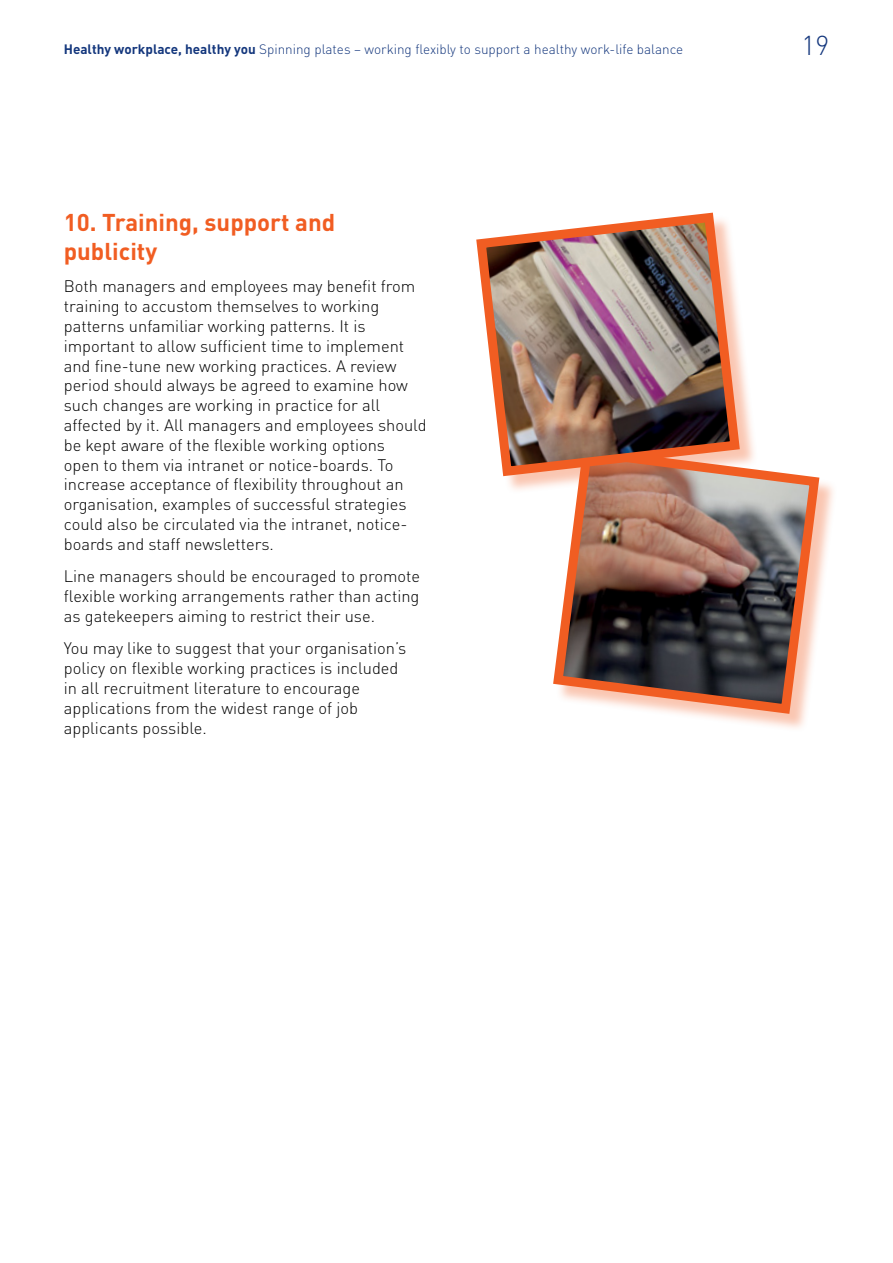
<style>
.page{position:relative;width:893px;height:1263px;background:#fff}
.page>*{position:absolute;margin:0;border:0;box-sizing:border-box;transform-origin:0 0}
.t1{font:300 27px "DINOT";color:#14377d}
.t2{font:700 24px/28.8px "DINOT";color:#f15d22}
.t3{font:300 16.5px/19.8px "DINOT";color:#000}
.t4{font:300 13.5px "DINOT";color:#14377d}
.s1{font-weight:700}
</style>
<div class="page">
<div style="left:555px;top:450px;width:283px;height:282px;background:#f15d22;opacity:.35"></div>
<svg style="left:553px;top:450px;width:271px;height:269px;background:#8f7268"></svg>
<div style="left:478px;top:215px;width:281px;height:279px;background:#f15d22;opacity:.35"></div>
<img style="left:476px;top:212px;width:269px;height:269px">
<p class="t4" style="left:64px;top:41px;width:621px"><span class="s1">Healthy workplace, healthy you</span> Spinning plates – working flexibly to support a healthy work-life balance</p>
<h1 class="t1" style="left:801px;top:28px;width:29px">19</h1>
<h2 class="t2" style="left:64px;top:207px;width:273px">10. Training, support and publicity</h2>
<p class="t3" style="left:64px;top:276px;width:364px">Both managers and employees may benefit from training to accustom themselves to working patterns unfamiliar working patterns. It is important to allow sufficient time to implement and fine-tune new working practices. A review period should always be agreed to examine how such changes are working in practice for all affected by it. All managers and employees should be kept aware of the flexible working options<br>open to them via intranet or notice-boards. To increase acceptance of flexibility throughout an organisation, examples of successful strategies could also be circulated via the intranet, notice&shy;boards and staff newsletters.</p>
<p class="t3" style="left:64px;top:566px;width:358px;text-align:justify">Line managers should be encouraged to promote flexible working arrangements rather than acting as gatekeepers aiming to restrict their use.</p>
<p class="t3" style="left:64px;top:638px;width:344px">You may like to suggest that your organisation’s policy on flexible working practices is included in all recruitment literature to encourage applications from the widest range of job applicants possible.</p>
</div>
